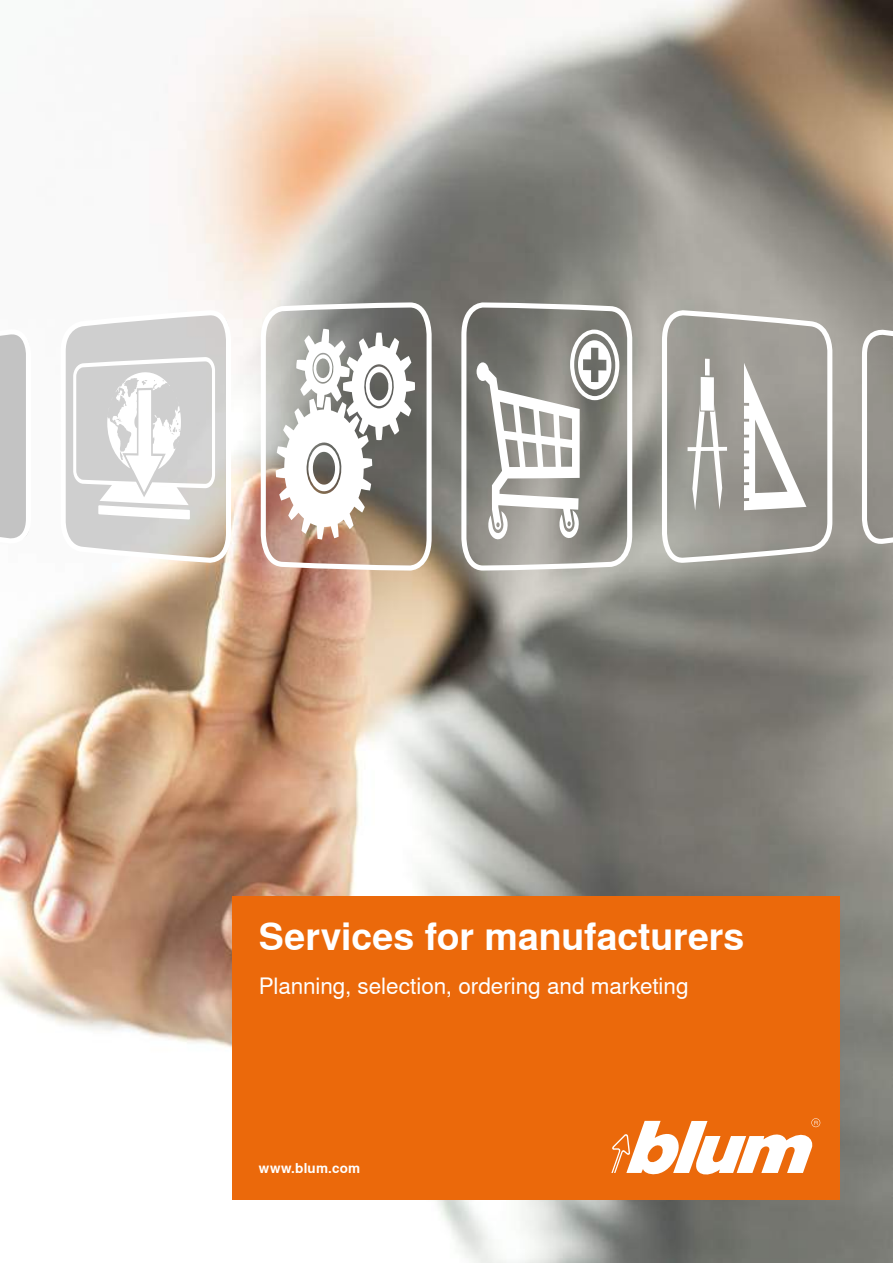
<style>
.page{position:relative;width:893px;height:1263px;background:#fff}
.page>*{position:absolute;margin:0;border:0;box-sizing:border-box;transform-origin:0 0}
.t1{font:700 37.5px "Nimbus Sans Global";color:#fff}
.t2{font:22.5px "Nimbus Sans Global";letter-spacing:-.005em;color:#fff}
.t3{font:700 13.5px "Nimbus Sans Global";letter-spacing:.015em;color:#fff}
</style>
<div class="page">
<img style="left:0;top:0;width:893px;height:1263px">
<div style="left:232px;top:896px;width:607px;height:304px;background:#eb690b"></div>
<svg style="left:611px;top:1118px;width:209px;height:57px"></svg>
<svg style="left:0;top:302px;width:893px;height:268px"></svg>
<h1 class="t1" style="left:259px;top:908px;width:487px">Services for manufacturers</h1>
<p class="t2" style="left:259px;top:968px;width:431px">Planning, selection, ordering and marketing</p>
<p class="t3" style="left:259px;top:1158px;width:103px">www.blum.com</p>
</div>
